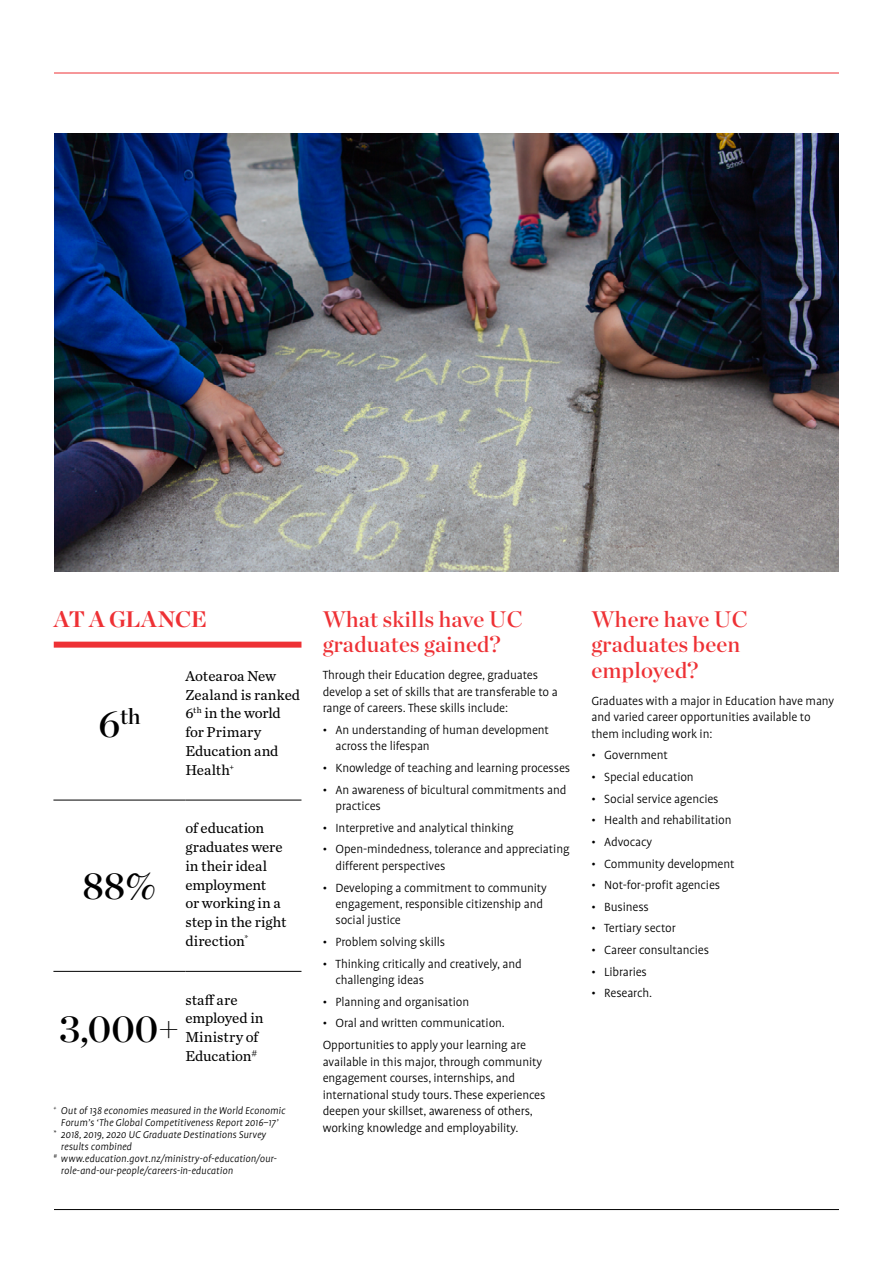
<style>
.page{position:relative;width:893px;height:1263px;background:#fff}
.page>*{position:absolute;margin:0;border:0;box-sizing:border-box;transform-origin:0 0}
.t1{font:38.25px "Chronicle Display Semi";color:#000}
.t2{font:22.5px/25.5px "Chronicle Display Semi";letter-spacing:.01em;color:#ee3135}
.t3{font:700 22.5px "Chronicle Display";letter-spacing:-.02em;color:#ee3135}
.t4{font:22.35px "Chronicle Display Semi";color:#000}
.t5{font:15px/18.8px "Chronicle Text G2";color:#000}
.t6{font:300 13.5px/16.5px "Profile Pro";letter-spacing:-.01em;color:#000}
.t7{font:italic 300 11.25px "Profile Pro";color:#000}
.s1{font-size:38.25px}
.s2{font-style:normal}
</style>
<div class="page">
<hr style="left:54px;top:73px;width:785px;height:1px;background:#ee3135">
<hr style="left:54px;top:1209px;width:785px;height:1px;background:#000">
<div style="left:54px;top:642px;width:247px;height:6px;background:#ee3135"></div>
<hr style="left:53px;top:800px;width:132px;height:1px;background:#000">
<hr style="left:185px;top:800px;width:116px;height:1px;background:#000">
<hr style="left:53px;top:971px;width:132px;height:1px;background:#000">
<hr style="left:185px;top:971px;width:116px;height:1px;background:#000">
<img style="left:54px;top:134px;width:785px;height:437px">
<h2 class="t3" style="left:54px;top:601px;width:155px">AT A GLANCE</h2>
<h3 class="t4" style="left:98px;top:699px;width:44px"><span class="s1">6</span>th</h3>
<h1 class="t1" style="left:82px;top:855px;width:75px">88%</h1>
<p class="t5" style="left:185px;top:666px;width:116px">Aotearoa New<br>Zealand is ranked<br>6<sup>th</sup> in the world for Primary<br>Education and<br>Health<sup>+</sup></p>
<p class="t5" style="left:185px;top:818px;width:103px">of education graduates were in their ideal employment<br>or working in a step in the right direction<sup>*</sup></p>
<h1 class="t1" style="left:59px;top:999px;width:122px">3,000+</h1>
<p class="t5" style="left:185px;top:989px;width:80px">staff are employed in<br>Ministry of<br>Education<sup>#</sup></p>
<p class="t7" style="left:53px;top:1104px;width:233px"><sup>+</sup> Out of 138 economies measured in the World Economic</p>
<p class="t7" style="left:61px;top:1116px;width:219px">Forum’s ‘The Global Competitiveness Report 2016<span class="s2">–</span>17’</p>
<p class="t7" style="left:53px;top:1128px;width:214px"><sup>*</sup> 2018, 2019, 2020 UC Graduate Destinations Survey</p>
<p class="t7" style="left:61px;top:1140px;width:73px">results combined</p>
<p class="t7" style="left:53px;top:1152px;width:225px"><sup>#</sup> www.education.govt.nz/ministry-of-education/our-</p>
<p class="t7" style="left:61px;top:1164px;width:174px">role-and-our-people/careers-in-education</p>
<h2 class="t2" style="left:323px;top:604px;width:202px">What skills have UC graduates gained?</h2>
<p class="t6" style="left:323px;top:668px;width:237px">Through their Education degree, graduates develop a set of skills that are transferable to a range of careers. These skills include:</p>
<p class="t6" style="left:335px;top:722px;width:215px;text-indent:-13px">• An understanding of human development across the lifespan</p>
<p class="t6" style="left:323px;top:760px;width:249px">• Knowledge of teaching and learning processes</p>
<p class="t6" style="left:335px;top:782px;width:232px;text-indent:-13px">• An awareness of bicultural commitments and practices</p>
<p class="t6" style="left:323px;top:820px;width:192px">• Interpretive and analytical thinking</p>
<p class="t6" style="left:335px;top:842px;width:236px;text-indent:-13px">• Open-mindedness, tolerance and appreciating different perspectives</p>
<p class="t6" style="left:335px;top:880px;width:213px;text-indent:-13px">• Developing a commitment to community engagement, responsible citizenship and social justice</p>
<p class="t6" style="left:323px;top:934px;width:124px">• Problem solving skills</p>
<p class="t6" style="left:335px;top:956px;width:188px;text-indent:-13px">• Thinking critically and creatively, and challenging ideas</p>
<p class="t6" style="left:323px;top:994px;width:148px">• Planning and organisation</p>
<p class="t6" style="left:323px;top:1013px;width:205px;line-height:21.6px">• Oral and written communication.<br>Opportunities to apply your learning are</p>
<p class="t6" style="left:323px;top:1054px;width:224px">available in this major, through community engagement courses, internships, and international study tours. These experiences deepen your skillset, awareness of others, working knowledge and employability.</p>
<h2 class="t2" style="left:591px;top:604px;width:158px">Where have UC graduates been employed?</h2>
<p class="t6" style="left:591px;top:693px;width:244px">Graduates with a major in Education have many and varied career opportunities available to them including work in:</p>
<p class="t6" style="left:591px;top:748px;width:78px">• Government</p>
<p class="t6" style="left:591px;top:769px;width:104px">• Special education</p>
<p class="t6" style="left:591px;top:791px;width:129px">• Social service agencies</p>
<p class="t6" style="left:591px;top:812px;width:142px">• Health and rehabilitation</p>
<p class="t6" style="left:591px;top:834px;width:62px">• Advocacy</p>
<p class="t6" style="left:591px;top:856px;width:145px">• Community development</p>
<p class="t6" style="left:591px;top:877px;width:130px">• Not-for-profit agencies</p>
<p class="t6" style="left:591px;top:899px;width:59px">• Business</p>
<p class="t6" style="left:591px;top:920px;width:86px">• Tertiary sector</p>
<p class="t6" style="left:591px;top:942px;width:119px">• Career consultancies</p>
<p class="t6" style="left:591px;top:964px;width:57px">• Libraries</p>
<p class="t6" style="left:591px;top:985px;width:62px">• Research.</p>
</div>
